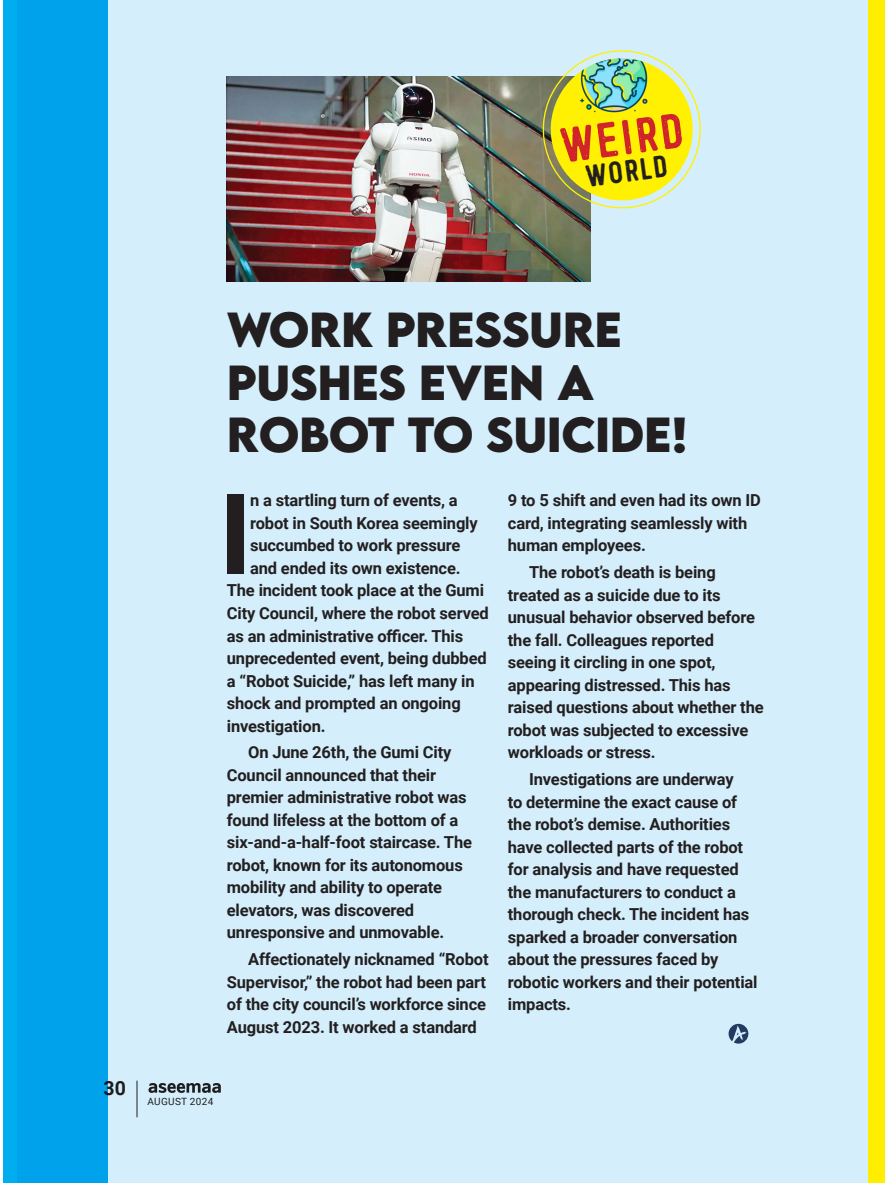
<style>
.page{position:relative;width:885px;height:1183px;background:#fff}
.page>*{position:absolute;margin:0;border:0;box-sizing:border-box;transform-origin:0 0}
.body{font:700 111.45px "Roboto";color:#231f20}
.body-2{font:47.7px "Handy Sans Condensed Distressed";color:#d1232a}
.heads{font:700 43.65px/52.5px "LEMONMILK";letter-spacing:-.01em;color:#231f20}
.body-3{font:29.7px "Handy Sans Condensed Distressed";color:#231f20}
.t1{font:700 19.5px "Roboto";color:#231f20}
.body-4{font:700 16.5px/22.5px "Roboto";letter-spacing:-.01em;color:#231f20}
.t2{font:10.05px "Roboto";letter-spacing:.035em;color:#231f20}
</style>
<div class="page">
<div style="left:17px;top:0;width:850px;height:1182px;background:#d4effb"></div>
<img style="left:227px;top:76px;width:363px;height:205px">
<svg style="left:538px;top:50px;width:163px;height:163px"></svg>
<svg style="left:728px;top:1023px;width:20px;height:20px"></svg>
<div style="left:4px;top:0;width:104px;height:1182px;background:#00a3eb"></div>
<div style="left:868px;top:0;width:16px;height:1182px;background:#fff101"></div>
<p class="body-2" style="left:557px;top:115px;width:124px;rotate:-8deg">WEIRD</p>
<p class="body-3" style="left:584px;top:157px;width:83px;rotate:-7deg">WORLD</p>
<p class="t1" style="left:104px;top:1074px;width:24px">30</p>
<p class="heads" style="left:227px;top:304px;width:462px">WORK PRESSURE<br>PUSHES EVEN A<br>ROBOT TO SUICIDE!</p>
<p class="body" style="left:219px;top:456px;width:34px">I</p>
<p class="body-4" style="left:250px;top:488px;width:209px">n a startling turn of events, a</p>
<p class="body-4" style="left:250px;top:511px;width:229px">robot in South Korea seemingly</p>
<p class="body-4" style="left:250px;top:533px;width:212px">succumbed to work pressure</p>
<p class="body-4" style="left:250px;top:556px;width:212px">and ended its own existence.</p>
<p class="body-4" style="left:227px;top:578px;width:259px">The incident took place at the Gumi</p>
<p class="body-4" style="left:227px;top:601px;width:263px">City Council, where the robot served</p>
<p class="body-4" style="left:227px;top:623px;width:238px">as an administrative officer. This</p>
<p class="body-4" style="left:227px;top:646px;width:261px">unprecedented event, being dubbed</p>
<p class="body-4" style="left:227px;top:668px;width:249px">a “Robot Suicide,” has left many in</p>
<p class="body-4" style="left:227px;top:691px;width:235px">shock and prompted an ongoing</p>
<p class="body-4" style="left:227px;top:713px;width:100px">investigation.</p>
<p class="body-4" style="left:227px;top:740px;width:247px;text-indent:21px">On June 26th, the Gumi City<br>Council announced that their premier administrative robot was found lifeless at the bottom of a six-and-a-half-foot staircase. The robot, known for its autonomous mobility and ability to operate elevators, was discovered unresponsive and unmovable.</p>
<p class="body-4" style="left:227px;top:947px;width:263px;text-indent:21px">Affectionately nicknamed “Robot Supervisor,” the robot had been part of the city council’s workforce since August 2023. It worked a standard</p>
<p class="body-4" style="left:508px;top:488px;width:254px">9 to 5 shift and even had its own ID card, integrating seamlessly with human employees.</p>
<p class="body-4" style="left:508px;top:560px;width:257px;text-indent:21px">The robot’s death is being treated as a suicide due to its unusual behavior observed before the fall. Colleagues reported seeing it circling in one spot, appearing distressed. This has raised questions about whether the robot was subjected to excessive workloads or stress.</p>
<p class="body-4" style="left:508px;top:767px;width:251px;text-indent:21px">Investigations are underway<br>to determine the exact cause of the robot’s demise. Authorities have collected parts of the robot for analysis and have requested the manufacturers to conduct a thorough check. The incident has sparked a broader conversation about the pressures faced by robotic workers and their potential impacts.</p>
<p class="t2" style="left:147px;top:1093px;width:68px">AUGUST 2024</p>
</div>
